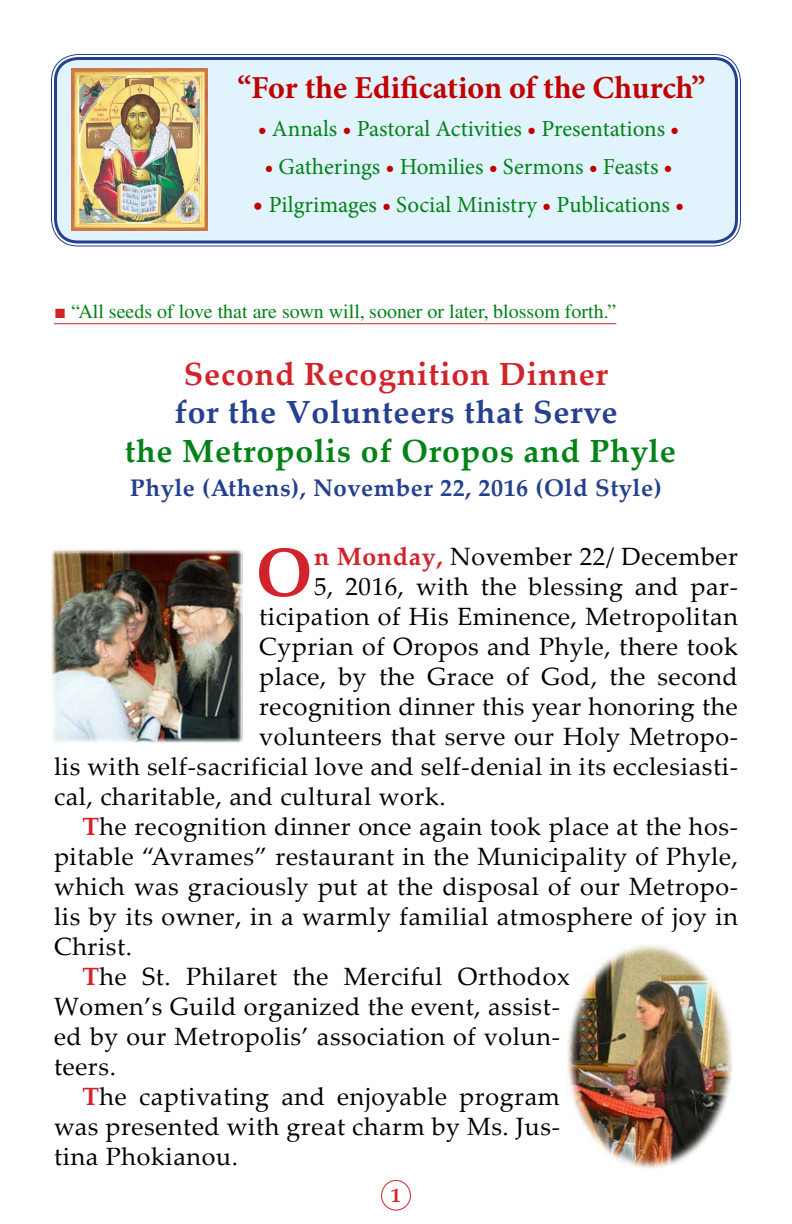
<style>
.page{position:relative;width:792px;height:1224px;background:#fff}
.page>*{position:absolute;margin:0;border:0;box-sizing:border-box;transform-origin:0 0}
.t1{font:700 67.8px "Palatino Linotype";color:#d2232a}
.Pa0{font:700 32px "Minion Pro";color:#c10000}
.t2{font:700 32px "Palatino Linotype";letter-spacing:.025em;color:#008217}
.t3{font:700 32px "Palatino Linotype";letter-spacing:.025em;color:#25408f}
.t4{font:700 32px "Palatino Linotype";letter-spacing:.025em;color:#d2232a}
.t5{font:25px/30px "Palatino Linotype";letter-spacing:.025em;color:#000;text-align:justify}
.t6{font:700 24px "Palatino Linotype";letter-spacing:.025em;color:#25408f}
.Pa2{font:23px "Minion Pro";color:#008217}
.t7{font:20px "Times CTOS";color:#008217}
.t8{font:700 20px "Palatino Linotype";color:#d2232a}
.s1{font-weight:700;color:#c10000}
.s2{font-weight:700;font-size:26px;color:#c10000}
.s3{font-family:"CTOS New Times Roman Test 1";color:#d2232a}
.s4{font-weight:700;color:#d2232a}
</style>
<div class="page">
<div style="left:381px;top:1180px;width:30px;height:30px;border:1px solid #d2232a;border-radius:50%"></div>
<div style="left:54px;top:57px;width:684px;height:186px;background:#e1f4fd;border-radius:24px"></div>
<div style="left:51px;top:54px;width:690px;height:192px;border:1px solid #25408f;border-radius:26px"></div>
<div style="left:54px;top:57px;width:684px;height:186px;border:3px solid #25408f;border-radius:23px"></div>
<img style="left:72px;top:69px;width:135px;height:162px">
<hr style="left:54px;top:323px;width:562px;height:1px;background:#d2232a">
<img style="left:51px;top:550px;width:191px;height:193px">
<img style="left:567px;top:944px;width:166px;height:225px">
<p class="Pa0" style="left:237px;top:65px;width:470px">“For the Edification of the Church”</p>
<p class="Pa2" style="left:258px;top:113px;width:423px"><span class="s1">•</span> Annals <span class="s1">•</span> Pastoral Activities <span class="s1">•</span> Presentations <span class="s1">•</span></p>
<p class="Pa2" style="left:264px;top:151px;width:410px"><span class="s1">•</span> Gatherings <span class="s1">•</span> Homilies <span class="s1">•</span> Sermons <span class="s1">•</span> Feasts <span class="s1">•</span></p>
<p class="Pa2" style="left:253px;top:189px;width:433px"><span class="s2">•</span> Pilgrimages <span class="s1">•</span> Social Ministry <span class="s1">•</span> Publications <span class="s1">•</span></p>
<p class="t7" style="left:54px;top:294px;width:564px"><span class="s3">■</span> “All seeds of love that are sown will, sooner or later, blossom forth.”</p>
<p class="t4" style="left:184px;top:351px;width:426px">Second Recognition Dinner</p>
<p class="t3" style="left:174px;top:390px;width:445px">for the Volunteers that Serve</p>
<p class="t2" style="left:125px;top:428px;width:553px">the Metropolis of Oropos and Phyle</p>
<p class="t6" style="left:130px;top:471px;width:533px">Phyle (Athens), November 22, 2016 (Old Style)</p>
<p class="t1" style="left:256px;top:524px;width:58px">O</p>
<p class="t5" style="left:314px;top:541px;width:425px"><span class="s4">n Monday,</span> November 22/ December</p>
<p class="t5" style="left:314px;top:571px;width:425px">5, 2016, with the blessing and par-</p>
<p class="t5" style="left:259px;top:601px;width:480px">ticipation of His Eminence, Metropolitan</p>
<p class="t5" style="left:259px;top:631px;width:480px">Cyprian of Oropos and Phyle, there took</p>
<p class="t5" style="left:259px;top:661px;width:480px">place, by the Grace of God, the second</p>
<p class="t5" style="left:259px;top:691px;width:480px">recognition dinner this year honoring the</p>
<p class="t5" style="left:259px;top:721px;width:480px">volunteers that serve our Holy Metropo-</p>
<p class="t5" style="left:54px;top:751px;width:685px">lis with self-sacrificial love and self-denial in its ecclesiasti-</p>
<p class="t5" style="left:54px;top:781px;width:393px">cal, charitable, and cultural work.</p>
<p class="t5" style="left:54px;top:811px;width:686px;text-indent:28px"><span class="s4">T</span>he recognition dinner once again took place at the hos&shy;pitable “Avrames” restaurant in the Municipality of Phyle, which was graciously put at the disposal of our Metropo&shy;lis by its owner, in a warmly familial atmosphere of joy in Christ.</p>
<p class="t5" style="left:54px;top:961px;width:517px;text-align:left;text-indent:28px"><span class="s4">T</span>he St. Philaret the Merciful Orthodox Women’s Guild organized the event, assist&shy;ed by our Metropolis’ association of volun&shy;teers.</p>
<p class="t5" style="left:54px;top:1081px;width:507px;text-indent:28px"><span class="s4">T</span>he captivating and enjoyable program was presented with great charm by Ms. Jus&shy;tina Phokianou.</p>
<p class="t8" style="left:391px;top:1181px;width:11px">1</p>
</div>
